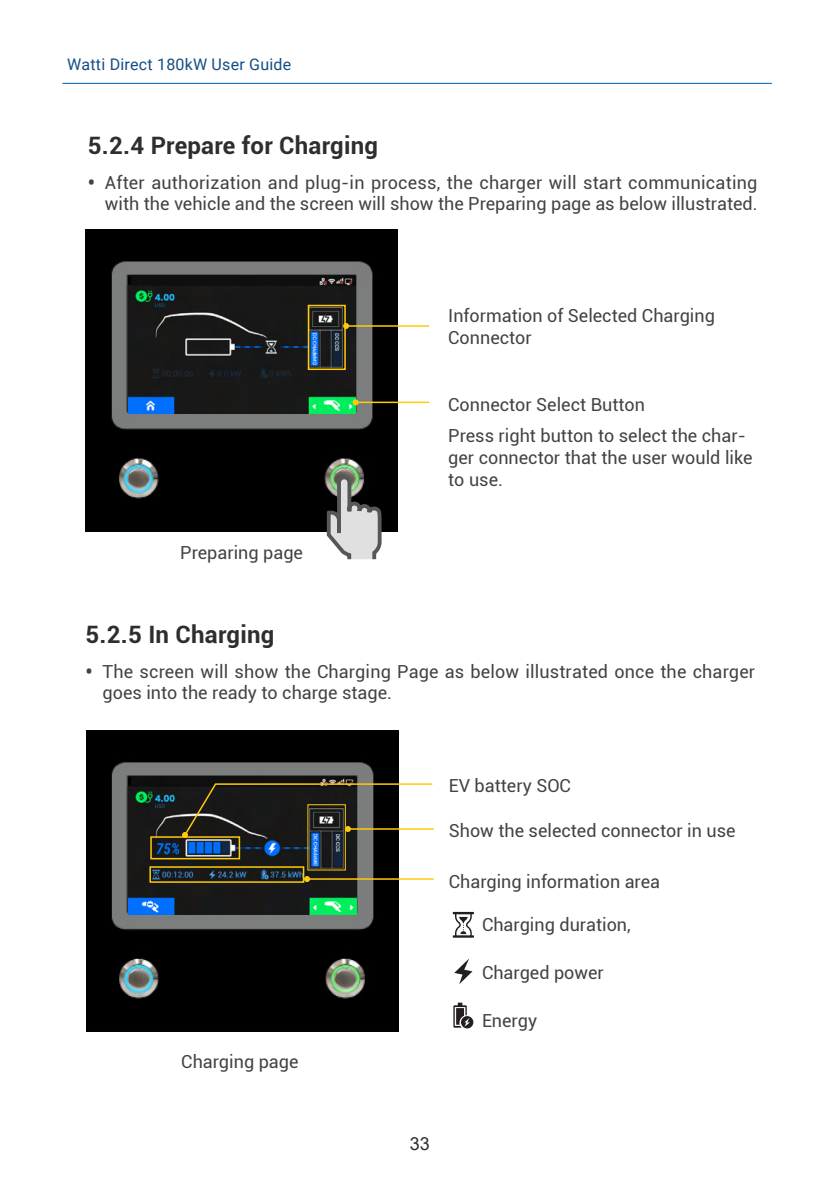
<style>
.page{position:relative;width:840px;height:1191px;background:#fff}
.page>*{position:absolute;margin:0;border:0;box-sizing:border-box;transform-origin:0 0}
.次標題{font:700 24px "Roboto";letter-spacing:.01em;color:#2e2e2e}
.內文_9pt_11L{font:18px/22px "Roboto";color:#434343}
.t1{font:18px "Arial";color:#2e2e2e}
.t2{font:16px "Roboto";letter-spacing:.015em;color:#144e85}
.s1{font-weight:700;font-size:20px}
</style>
<div class="page">
<img style="left:86px;top:730px;width:312px;height:301px">
<img style="left:128px;top:777px;width:228px;height:137px">
<img style="left:85px;top:230px;width:312px;height:301px">
<img style="left:128px;top:276px;width:227px;height:137px">
<hr style="left:307px;top:878px;width:126px;height:1px;background:#feca0a">
<svg style="left:304px;top:876px;width:6px;height:6px"></svg>
<div style="left:149px;top:866px;width:155px;height:16px;border:2px solid #feca0a"></div>
<div style="left:150px;top:836px;width:90px;height:23px;border:2px solid #feca0a"></div>
<svg style="left:182px;top:782px;width:251px;height:56px"></svg>
<div style="left:307px;top:305px;width:38px;height:65px;border:2px solid #feca0a"></div>
<hr style="left:346px;top:325px;width:83px;height:2px;background:#feca0a">
<svg style="left:343px;top:323px;width:6px;height:6px"></svg>
<hr style="left:355px;top:401px;width:74px;height:2px;background:#feca0a">
<svg style="left:352px;top:399px;width:6px;height:6px"></svg>
<svg style="left:324px;top:473px;width:59px;height:87px"></svg>
<svg style="left:452px;top:912px;width:21px;height:25px"></svg>
<svg style="left:454px;top:958px;width:18px;height:26px"></svg>
<svg style="left:453px;top:1002px;width:20px;height:26px"></svg>
<hr style="left:62px;top:83px;width:709px;height:1px;background:#015aaa">
<p class="t2" style="left:67px;top:53px;width:225px">Watti Direct 180kW User Guide</p>
<p class="次標題" style="left:88px;top:128px;width:291px">5.2.4 Prepare for Charging</p>
<p class="內文_9pt_11L" style="left:88px;top:172px;width:670px;line-height:21px;text-align:right"><span class="s1">•</span> After authorization and plug-in process, the charger will start communicating with the vehicle and the screen will show the Preparing page as below illustrated.</p>
<p class="內文_9pt_11L" style="left:448px;top:304px;width:268px">Information of Selected Charging<br>Connector</p>
<p class="內文_9pt_11L" style="left:448px;top:393px;width:198px">Connector Select Button</p>
<p class="內文_9pt_11L" style="left:180px;top:541px;width:124px">Preparing page</p>
<p class="次標題" style="left:85px;top:617px;width:190px">5.2.5 In Charging</p>
<p class="內文_9pt_11L" style="left:448px;top:423px;width:306px">Press right button to select the char&shy;ger connector that the user would like to use.</p>
<p class="內文_9pt_11L" style="left:102px;top:661px;width:653px;line-height:21px;text-indent:-17px"><span class="s1">•</span> The screen will show the Charging Page as below illustrated once the charger goes into the ready to charge stage.</p>
<p class="內文_9pt_11L" style="left:448px;top:773px;width:124px">EV battery SOC</p>
<p class="內文_9pt_11L" style="left:448px;top:819px;width:288px">Show the selected connector in use</p>
<p class="內文_9pt_11L" style="left:448px;top:869px;width:213px">Charging information area</p>
<p class="內文_9pt_11L" style="left:181px;top:1049px;width:119px">Charging page</p>
<p class="t1" style="left:410px;top:1131px;width:22px">33</p>
<p class="內文_9pt_11L" style="left:481px;top:912px;width:150px">Charging duration,</p>
<p class="內文_9pt_11L" style="left:481px;top:960px;width:123px">Charged power</p>
<p class="內文_9pt_11L" style="left:481px;top:1008px;width:56px">Energy</p>
</div>
